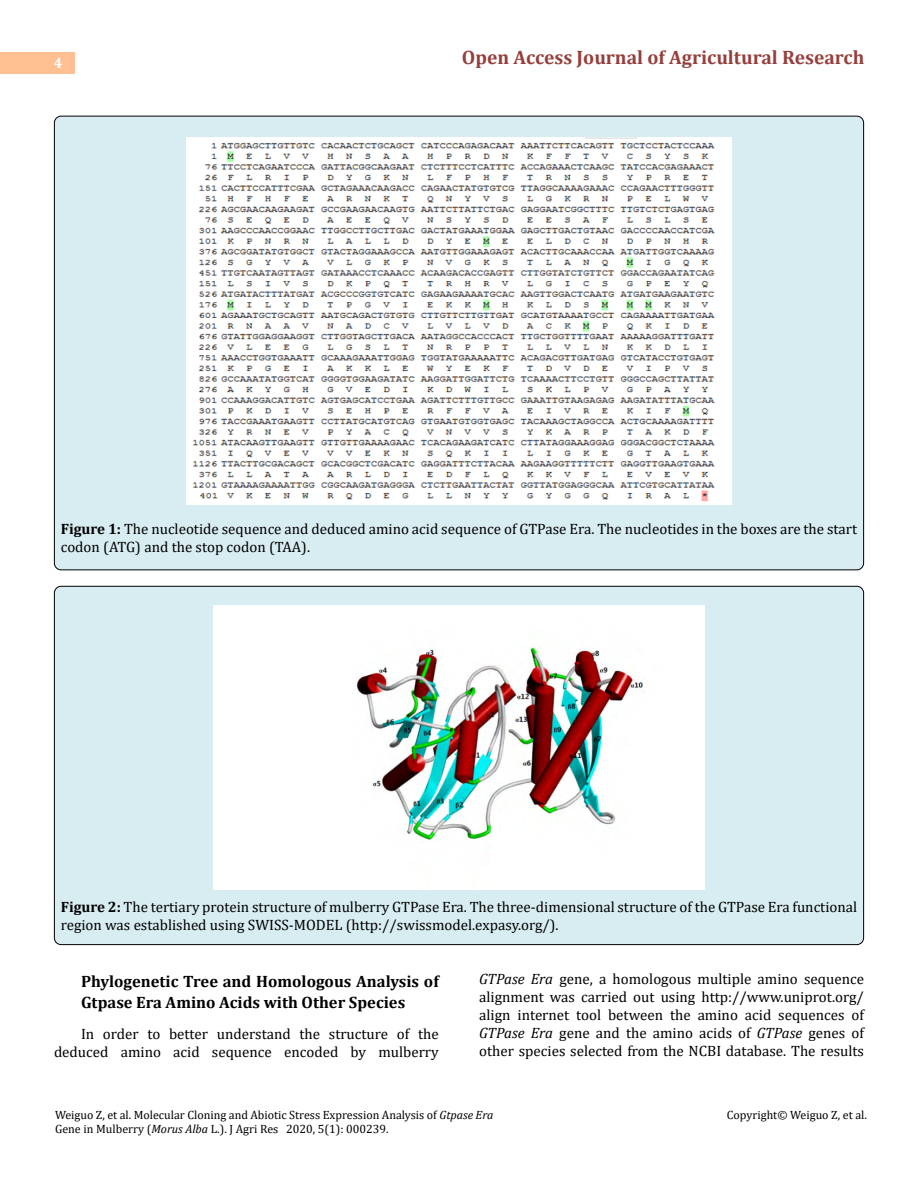
<style>
.page{position:relative;width:918px;height:1188px;background:#fff}
.page>*{position:absolute;margin:0;border:0;box-sizing:border-box;transform-origin:0 0}
.t1{font:700 19.5px "Cambria";color:#953f3c}
.t2{font:700 16.5px/21px "Cambria";color:#000}
.t3{font:15px/18px "Cambria";color:#000}
.t4{font:700 15px "Cambria";color:#fff}
.t5{font:12px/14.4px "Cambria";color:#000}
.s1{font-weight:700}
.s2{font-style:italic}
</style>
<div class="page">
<div style="left:0;top:52px;width:74px;height:21px;background:#ffbf91"></div>
<div style="left:54px;top:586px;width:810px;height:359px;background:#d8edf2;border-radius:7px"></div>
<div style="left:54px;top:116px;width:810px;height:454px;background:#d8edf2;border-radius:7px"></div>
<img style="left:186px;top:138px;width:546px;height:367px">
<img style="left:213px;top:606px;width:492px;height:283px">
<p class="t4" style="left:54px;top:53px;width:10px">4</p>
<h1 class="t1" style="left:462px;top:44px;width:404px">Open Access Journal of Agricultural Research</h1>
<p class="t3" style="left:61px;top:519px;width:798px"><span class="s1">Figure 1:</span> The nucleotide sequence and deduced amino acid sequence of GTPase Era. The nucleotides in the boxes are the start codon (ATG) and the stop codon (TAA).</p>
<p class="t3" style="left:61px;top:897px;width:798px"><span class="s1">Figure 2:</span> The tertiary protein structure of mulberry GTPase Era. The three-dimensional structure of the GTPase Era functional region was established using SWISS-MODEL (http://swissmodel.expasy.org/).</p>
<p class="t2" style="left:81px;top:970px;width:359px">Phylogenetic Tree and Homologous Analysis of<br>Gtpase Era Amino Acids with Other Species</p>
<p class="t3" style="left:54px;top:1025px;width:386px;text-align:right">In order to better understand the structure of the deduced amino acid sequence encoded by mulberry</p>
<p class="t3" style="left:479px;top:969px;width:386px;text-align:justify"><span class="s2">GTPase Era</span> gene, a homologous multiple amino sequence alignment was carried out using http://www.uniprot.org/ align internet tool between the amino acid sequences of <span class="s2">GTPase Era</span> gene and the amino acids of <span class="s2">GTPase</span> genes of other species selected from the NCBI database. The results</p>
<p class="t5" style="left:55px;top:1108px;width:440px">Weiguo Z, et al. Molecular Cloning and Abiotic Stress Expression Analysis of <span class="s2">Gtpase Era<br></span>Gene in Mulberry (<span class="s2">Morus Alba</span> L.). J Agri Res 2020, 5(1): 000239.</p>
<p class="t5" style="left:727px;top:1108px;width:142px">Copyright© Weiguo Z, et al.</p>
</div>
